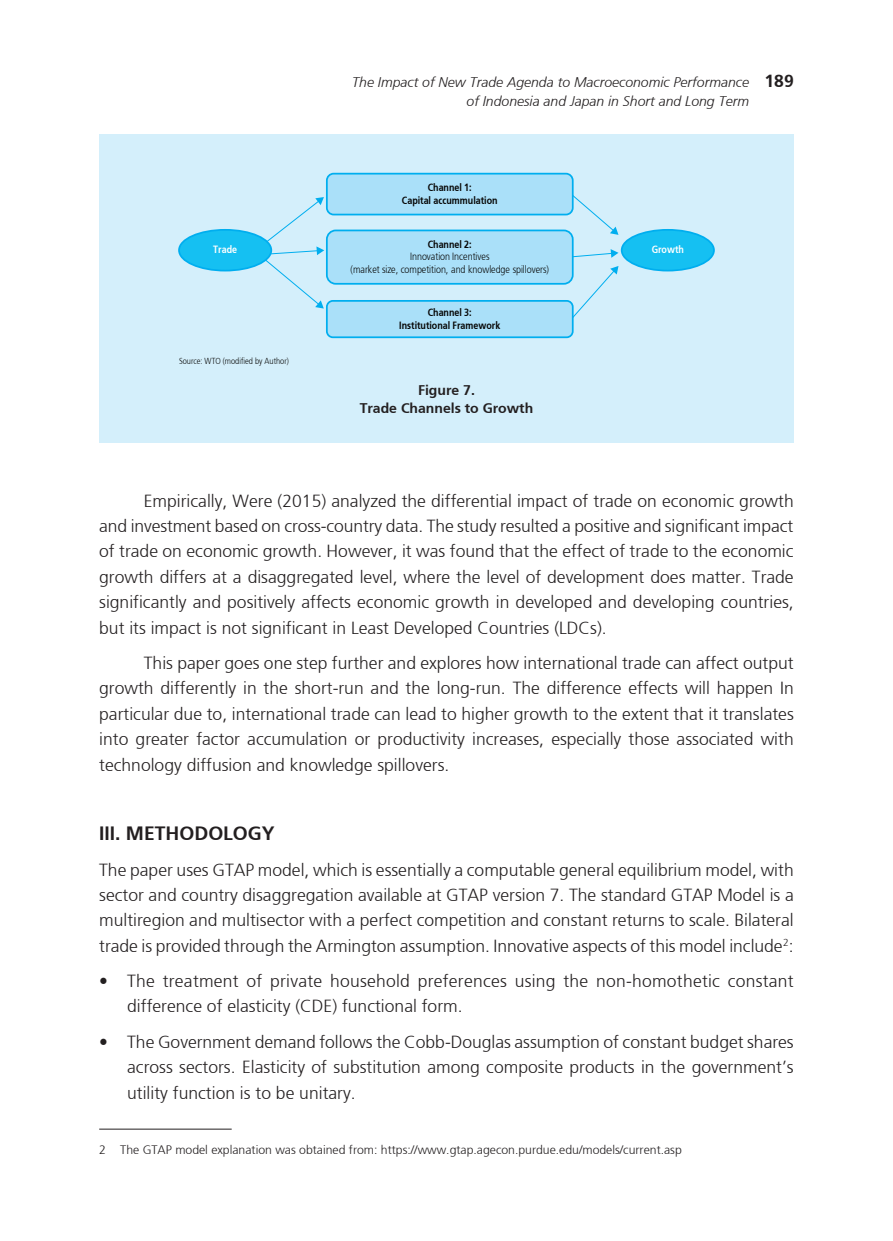
<style>
.page{position:relative;width:893px;height:1241px;background:#fff}
.page>*{position:absolute;margin:0;border:0;box-sizing:border-box;transform-origin:0 0}
.t1{font:700 19.25px "Frutiger";color:#231f20}
.t2{font:300 17.5px/25.4px "Frutiger";color:#231f20;text-align:justify}
.t3{font:italic 300 14px/19.2px "Frutiger";color:#231f20}
.t4{font:700 14px/17.5px "Frutiger";color:#231f20;text-align:center}
.t5{font:300 12.25px "Frutiger";color:#231f20}
.t6{font:700 10.5px/12.6px "Frutiger";color:#050504;text-align:center;scale:.85 1}
.t7{font:300 10.5px/12.6px "Frutiger";letter-spacing:-.005em;color:#050504;text-align:center;scale:.85 1}
.t8{font:700 10.5px "Frutiger";color:#fff;scale:.85 1}
.t9{font:300 8.75px "Frutiger";color:#050504;scale:.85 1}
.s1{font-weight:700;font-style:normal;font-size:17.5px}
</style>
<div class="page">
<hr style="left:99px;top:1128px;width:133px;height:1px;background:#231f20">
<div style="left:99px;top:134px;width:695px;height:308px;background:#d4effb"></div>
<svg style="left:262px;top:197px;width:62px;height:111px"></svg>
<div style="left:179px;top:230px;width:92px;height:40px;background:#15c0f2;border-radius:50%"></div>
<div style="left:178px;top:229px;width:94px;height:42px;border:2px solid #00aeef;border-radius:50%"></div>
<div style="left:327px;top:174px;width:246px;height:40px;background:#aae0f9;border-radius:7px"></div>
<div style="left:326px;top:173px;width:248px;height:42px;border:2px solid #00aeef;border-radius:7px"></div>
<div style="left:327px;top:230px;width:246px;height:54px;background:#aae0f9;border-radius:9px"></div>
<div style="left:326px;top:229px;width:248px;height:55px;border:2px solid #00aeef;border-radius:9px"></div>
<div style="left:327px;top:301px;width:246px;height:36px;background:#aae0f9;border-radius:6px"></div>
<div style="left:326px;top:300px;width:248px;height:38px;border:2px solid #00aeef;border-radius:6px"></div>
<div style="left:622px;top:230px;width:92px;height:40px;background:#15c0f2;border-radius:50%"></div>
<div style="left:621px;top:229px;width:94px;height:42px;border:2px solid #00aeef;border-radius:50%"></div>
<svg style="left:572px;top:249px;width:46px;height:9px"></svg>
<svg style="left:571px;top:194px;width:47px;height:41px"></svg>
<svg style="left:571px;top:266px;width:47px;height:53px"></svg>
<p class="t8" style="left:213px;top:243px;width:29px">Trade</p>
<p class="t9" style="left:179px;top:356px;width:131px">Source: WTO (modified by Author)</p>
<p class="t3" style="left:467px;top:72px;width:329px;text-indent:-114px">The Impact of New Trade Agenda to Macroeconomic Performance <span class="s1">189 </span>of Indonesia and Japan in Short and Long Term</p>
<p class="t6" style="left:402px;top:181px;width:114px">Channel 1:<br>Capital accummulation</p>
<p class="t6" style="left:428px;top:238px;width:53px">Channel 2:</p>
<p class="t7" style="left:351px;top:250px;width:235px">Innovation Incentives<br>(market size, competition, and knowledge spillovers)</p>
<p class="t6" style="left:399px;top:306px;width:120px">Channel 3:<br>Institutional Framework</p>
<p class="t4" style="left:360px;top:381px;width:175px">Figure 7.<br>Trade Channels to Growth</p>
<p class="t8" style="left:652px;top:243px;width:39px">Growth</p>
<p class="t2" style="left:99px;top:488px;width:696px;text-indent:45px">Empirically, Were (2015) analyzed the differential impact of trade on economic growth and investment based on cross-country data. The study resulted a positive and significant impact of trade on economic growth. However, it was found that the effect of trade to the economic growth differs at a disaggregated level, where the level of development does matter. Trade significantly and positively affects economic growth in developed and developing countries, but its impact is not significant in Least Developed Countries (LDCs).</p>
<p class="t2" style="left:99px;top:650px;width:696px;text-indent:45px">This paper goes one step further and explores how international trade can affect output growth differently in the short-run and the long-run. The difference effects will happen In particular due to, international trade can lead to higher growth to the extent that it translates into greater factor accumulation or productivity increases, especially those associated with technology diffusion and knowledge spillovers.</p>
<p class="t1" style="left:99px;top:822px;width:177px">III. METHODOLOGY</p>
<p class="t2" style="left:99px;top:857px;width:696px">The paper uses GTAP model, which is essentially a computable general equilibrium model, with sector and country disaggregation available at GTAP version 7. The standard GTAP Model is a multiregion and multisector with a perfect competition and constant returns to scale. Bilateral trade is provided through the Armington assumption. Innovative aspects of this model include<sup>2</sup>:</p>
<p class="t2" style="left:127px;top:968px;width:668px;text-indent:-28px">• The treatment of private household preferences using the non-homothetic constant difference of elasticity (CDE) functional form.</p>
<p class="t2" style="left:127px;top:1029px;width:668px;text-indent:-28px">• The Government demand follows the Cobb-Douglas assumption of constant budget shares across sectors. Elasticity of substitution among composite products in the government’s utility function is to be unitary.</p>
<p class="t5" style="left:99px;top:1142px;width:584px">2 The GTAP model explanation was obtained from: https://www.gtap.agecon.purdue.edu/models/current.asp</p>
</div>
